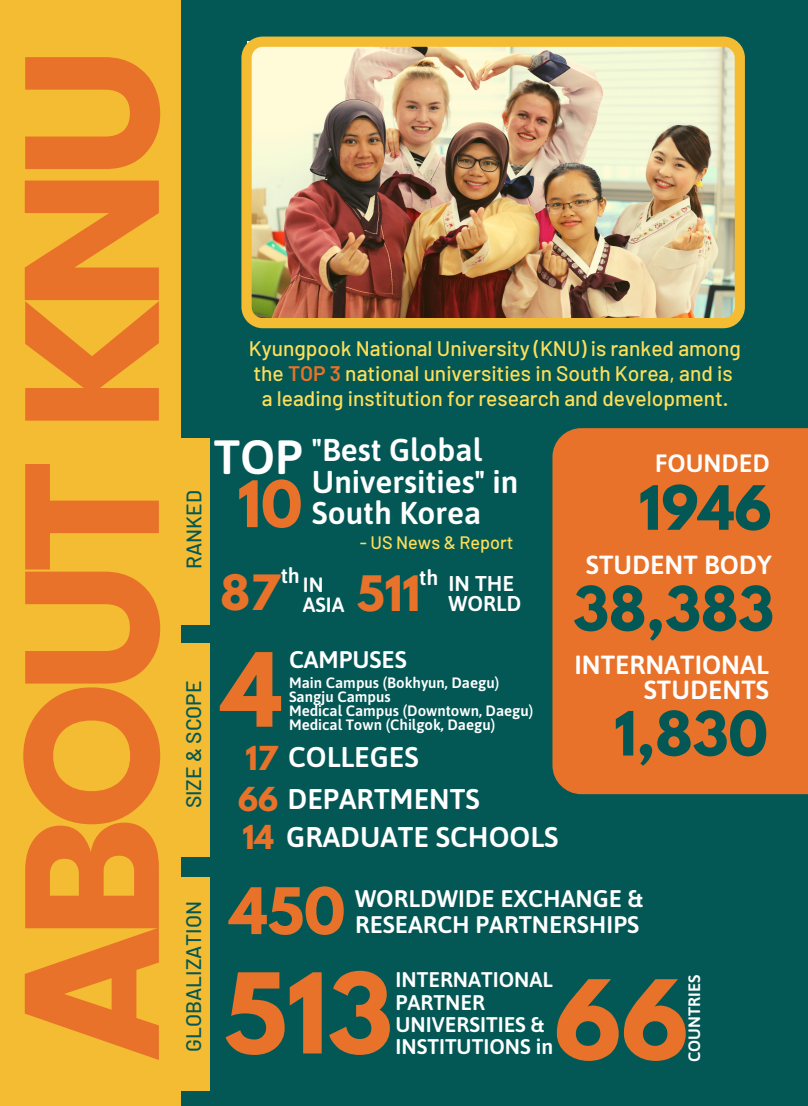
<style>
.page{position:relative;width:808px;height:1106px;background:#fff}
.page>*{position:absolute;margin:0;border:0;box-sizing:border-box;transform-origin:0 0}
.t1{font:190.35px "Poppins";letter-spacing:-.085em;color:#e87229}
.t2{font:700 98.4px "League Spartan";color:#e87229}
.t3{font:700 97.35px "League Spartan";color:#e87229}
.t4{font:700 90.45px "League Spartan";color:#e87229}
.t5{font:700 56.85px "League Spartan";color:#e87229}
.t6{font:700 54px "League Spartan";color:#035855}
.t7{font:600 48px "Asap";color:#fff}
.t8{font:700 43.05px "League Spartan";color:#e87229}
.t9{font:600 31.5px/31.5px "Asap";color:#fff}
.t10{font:600 28.5px/38.4px "Asap";color:#fff}
.t11{font:600 26.25px/25.3px "Asap";color:#fff;text-align:right}
.t12{font:600 25.05px "Asap";color:#fff}
.t13{font:600 24px "Asap";color:#fff}
.t14{font:600 21.45px/20px "Asap";color:#fff}
.t15{font:600 21.15px/22.2px "Asap";color:#fff}
.t16{font:500 21px/24.8px "Barlow";color:#ffde59;text-align:center}
.t17{font:500 21px "Barlow";color:#035855}
.t18{font:600 21px "Asap";color:#fff}
.t19{font:500 18px "Barlow";color:#ffde59}
.t20{font:600 16.5px "Asap";color:#fff}
.t21{font:600 15px/14px "Asap";color:#fff}
.s1{font-weight:600;color:#e87229}
.s2{font-family:"League Spartan";font-weight:700;font-size:43.2px;color:#e87229}
.s3{font-family:"League Spartan";font-weight:700;font-size:29.25px;color:#e87229}
</style>
<div class="page">
<div style="left:26px;top:0;width:782px;height:1106px;background:#035855"></div>
<div style="left:552px;top:428px;width:256px;height:366px;background:#e87229"></div>
<div style="left:97px;top:438px;width:113px;height:187px;background:#f4bc33"></div>
<div style="left:0;top:0;width:181px;height:1106px;background:#f4bc33"></div>
<img style="left:241px;top:37px;width:504px;height:291px">
<div style="left:97px;top:877px;width:113px;height:213px;background:#f4bc33"></div>
<div style="left:97px;top:643px;width:113px;height:214px;background:#f4bc33"></div>
<h1 class="t1" style="left:-18px;top:1062px;width:1020px;rotate:-90deg">ABOUT KNU</h1>
<p class="t17" style="left:181px;top:569px;width:80px;rotate:-90deg">RANKED</p>
<p class="t17" style="left:180px;top:808px;width:129px;rotate:-90deg">SIZE &amp; SCOPE</p>
<p class="t16" style="left:249px;top:335px;width:494px">Kyungpook National University (KNU) is ranked among the <span class="s1">TOP 3</span> national universities in South Korea, and is a leading institution for research and development.</p>
<h3 class="t7" style="left:214px;top:429px;width:90px">TOP</h3>
<h3 class="t5" style="left:238px;top:476px;width:66px">10</h3>
<h3 class="t9" style="left:312px;top:434px;width:208px">"Best Global<br>Universities" in<br>South Korea</h3>
<p class="t19" style="left:360px;top:531px;width:155px">- US News &amp; Report</p>
<p class="t18" style="left:281px;top:563px;width:21px">th</p>
<p class="t18" style="left:419px;top:565px;width:21px">th</p>
<h3 class="t8" style="left:221px;top:572px;width:104px">87 <sup>IN</sup></h3>
<p class="t14" style="left:448px;top:574px;width:74px;text-indent:-146px"><sub>ASIA</sub> <span class="s2">511</span> IN THE<br>WORLD</p>
<h3 class="t4" style="left:222px;top:645px;width:62px">4</h3>
<p class="t13" style="left:289px;top:645px;width:119px">CAMPUSES</p>
<p class="t21" style="left:289px;top:676px;width:246px">Main Campus (Bokhyun, Daegu)<br>Sangju Campus<br>Medical Campus (Downtown, Daegu)<br>Medical Town (Chilgok, Daegu)</p>
<h3 class="t10" style="left:245px;top:737px;width:175px"><span class="s3">17</span> COLLEGES</h3>
<h3 class="t10" style="left:238px;top:779px;width:322px"><span class="s3">66</span> DEPARTMENTS<br><span class="s3">14</span> GRADUATE SCHOOLS</h3>
<p class="t12" style="left:655px;top:448px;width:117px">FOUNDED</p>
<h3 class="t6" style="left:639px;top:481px;width:134px">1946</h3>
<p class="t11" style="left:586px;top:551px;width:187px">STUDENT BODY</p>
<h3 class="t6" style="left:573px;top:582px;width:202px">38,383</h3>
<p class="t11" style="left:574px;top:652px;width:196px">INTERNATIONAL<br>STUDENTS</p>
<h3 class="t6" style="left:614px;top:707px;width:155px">1,830</h3>
<p class="t17" style="left:180px;top:1052px;width:152px;rotate:-90deg">GLOBALIZATION</p>
<h3 class="t5" style="left:230px;top:883px;width:117px">450</h3>
<p class="t13" style="left:355px;top:885px;width:289px">WORLDWIDE EXCHANGE &amp;</p>
<p class="t13" style="left:355px;top:911px;width:285px">RESEARCH PARTNERSHIPS</p>
<h2 class="t2" style="left:224px;top:965px;width:171px">513</h2>
<p class="t15" style="left:395px;top:968px;width:159px">INTERNATIONAL<br>PARTNER<br>UNIVERSITIES &amp;<br>INSTITUTIONS in</p>
<h3 class="t3" style="left:554px;top:972px;width:136px">66</h3>
<p class="t20" style="left:685px;top:1062px;width:88px;rotate:-90deg">COUNTRIES</p>
</div>
